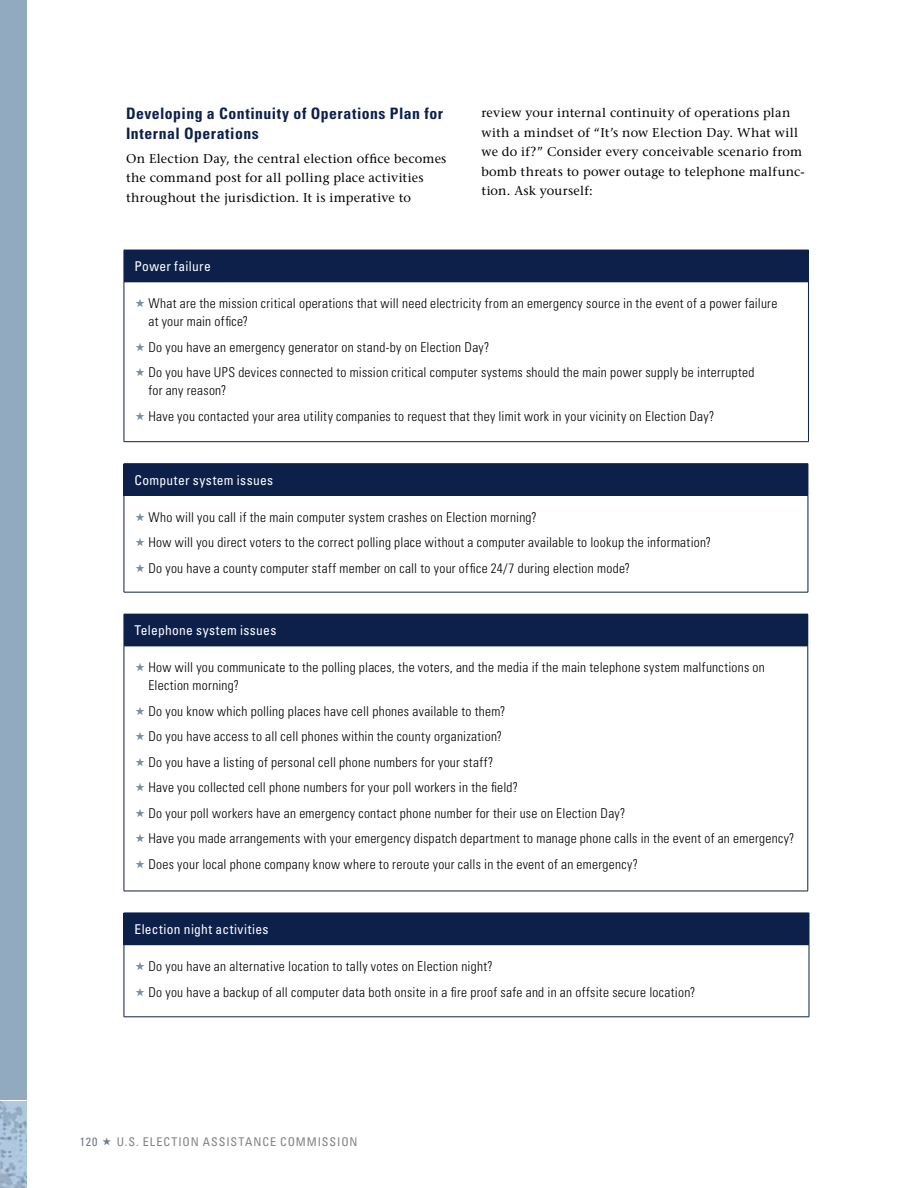
<style>
.page{position:relative;width:918px;height:1188px;background:#fff}
.page>*{position:absolute;margin:0;border:0;box-sizing:border-box;transform-origin:0 0}
.t1{font:700 condensed 15.75px/19.5px "Univers LT Std";letter-spacing:.03em;color:#0d204a}
.t2{font:300 condensed 13.5px/18px "Univers LT Std";letter-spacing:.02em;color:#000}
.t3{font:condensed 13.5px "Univers";letter-spacing:.025em;color:#fff}
.t4{font:500 12.75px/19.5px "Stone Serif Std";letter-spacing:.015em;color:#000}
.t5{font:condensed 12px "Univers LT Std";letter-spacing:.075em;color:#808285}
.t6{font:condensed 12px "Univers LT Std";color:#6e7992}
</style>
<div class="page">
<div style="left:124px;top:250px;width:684px;height:32px;background:#0d204a"></div>
<hr style="left:808px;top:250px;width:1px;height:32px;background:#0d204a">
<hr style="left:124px;top:282px;width:1px;height:159px;background:#0d204a">
<hr style="left:124px;top:282px;width:685px;height:1px;background:#0d204a">
<hr style="left:808px;top:282px;width:1px;height:159px;background:#0d204a">
<hr style="left:124px;top:441px;width:685px;height:1px;background:#0d204a">
<div style="left:124px;top:464px;width:684px;height:31px;background:#0d204a"></div>
<hr style="left:124px;top:463px;width:684px;height:1px;background:#0d204a">
<hr style="left:808px;top:464px;width:1px;height:31px;background:#0d204a">
<hr style="left:124px;top:496px;width:1px;height:96px;background:#0d204a">
<hr style="left:124px;top:495px;width:684px;height:1px;background:#0d204a">
<hr style="left:808px;top:496px;width:1px;height:96px;background:#0d204a">
<hr style="left:124px;top:592px;width:684px;height:1px;background:#0d204a">
<div style="left:124px;top:614px;width:684px;height:32px;background:#0d204a"></div>
<hr style="left:808px;top:614px;width:1px;height:32px;background:#0d204a">
<hr style="left:124px;top:646px;width:1px;height:245px;background:#0d204a">
<hr style="left:124px;top:646px;width:684px;height:1px;background:#0d204a">
<hr style="left:808px;top:646px;width:1px;height:245px;background:#0d204a">
<hr style="left:124px;top:891px;width:684px;height:1px;background:#0d204a">
<div style="left:124px;top:913px;width:685px;height:32px;background:#0d204a"></div>
<hr style="left:809px;top:913px;width:1px;height:32px;background:#0d204a">
<hr style="left:124px;top:945px;width:1px;height:72px;background:#0d204a">
<hr style="left:809px;top:945px;width:1px;height:72px;background:#0d204a">
<hr style="left:124px;top:1017px;width:685px;height:1px;background:#0d204a">
<div style="left:0;top:0;width:27px;height:1188px;background:#92aabf"></div>
<img style="left:0;top:1101px;width:27px;height:87px">
<hr style="left:0;top:1100px;width:41px;height:1px;background:#fff">
<h2 class="t1" style="left:126px;top:104px;width:319px">developing a continuity of operations plan for<br>Internal operations</h2>
<p class="t4" style="left:126px;top:149px;width:322px">On Election Day, the central election office becomes the command post for all polling place activities throughout the jurisdiction. It is imperative to</p>
<p class="t4" style="left:481px;top:103px;width:325px">review your internal continuity of operations plan with a mindset of “It’s now Election Day. What will we do if?” Consider every conceivable scenario from bomb threats to power outage to telephone malfunc&shy;tion. Ask yourself:</p>
<h3 class="t3" style="left:134px;top:258px;width:78px">Power failure</h3>
<p class="t2" style="left:148px;top:294px;width:631px">What are the mission critical operations that will need electricity from an emergency source in the event of a power failure at your main of fice?</p>
<p class="t2" style="left:148px;top:338px;width:343px">Do you have an emergency generator on stand-by on Election Day?</p>
<p class="t2" style="left:148px;top:363px;width:608px">Do you have UPS devices connected to mission critical computer systems should the main power supply be interrupted for any reason?</p>
<p class="t2" style="left:148px;top:407px;width:567px">Have you contacted your area utility companies to request that they limit work in your vicinity on Election Day?</p>
<h3 class="t3" style="left:134px;top:472px;width:140px">Computer system issues</h3>
<p class="t2" style="left:148px;top:508px;width:390px">Who will you call if the main computer system crashes on Election morning?</p>
<p class="t2" style="left:148px;top:534px;width:564px">How will you direct voters to the correct polling place without a computer available to lookup the information?</p>
<p class="t2" style="left:148px;top:559px;width:483px">Do you have a count y computer staf f member on call to your of fice 24/ 7 during election mode?</p>
<h3 class="t3" style="left:134px;top:622px;width:143px">Telephone sys tem issues</h3>
<p class="t2" style="left:148px;top:658px;width:618px">How will you communicate to the polling places, the voters, and the media if the main telephone system malfunctions on<br>Election morning?</p>
<p class="t2" style="left:148px;top:702px;width:359px">Do you know which polling places have cell phones available to them?</p>
<p class="t2" style="left:148px;top:727px;width:355px">Do you have access to all cell phones within the county organization?</p>
<p class="t2" style="left:148px;top:753px;width:347px">Do you have a listing of personal cell phone numbers for your staff?</p>
<p class="t2" style="left:148px;top:778px;width:371px">Have you collected cell phone numbers for your poll workers in the field?</p>
<p class="t2" style="left:148px;top:804px;width:479px">Do your poll workers have an emergency contact phone number for their use on Election Day?</p>
<p class="t2" style="left:148px;top:829px;width:648px">Have you made arrangements with your emergency dispatch department to manage phone calls in the event of an emergency?</p>
<p class="t2" style="left:148px;top:855px;width:491px">Does your local phone company know where to reroute your calls in the event of an emergency?</p>
<h3 class="t3" style="left:134px;top:921px;width:136px">Election night activities</h3>
<p class="t2" style="left:148px;top:957px;width:346px">Do you have an alternative location to tally votes on Election night?</p>
<p class="t2" style="left:148px;top:983px;width:548px">Do you have a backup of all computer data both onsite in a fire proof safe and in an offsite secure location?</p>
<p class="t6" style="left:80px;top:1134px;width:19px">12 0</p>
<p class="t5" style="left:117px;top:1134px;width:242px">U.S. EL EC TION ASSISTANCE COMMISSION</p>
</div>
